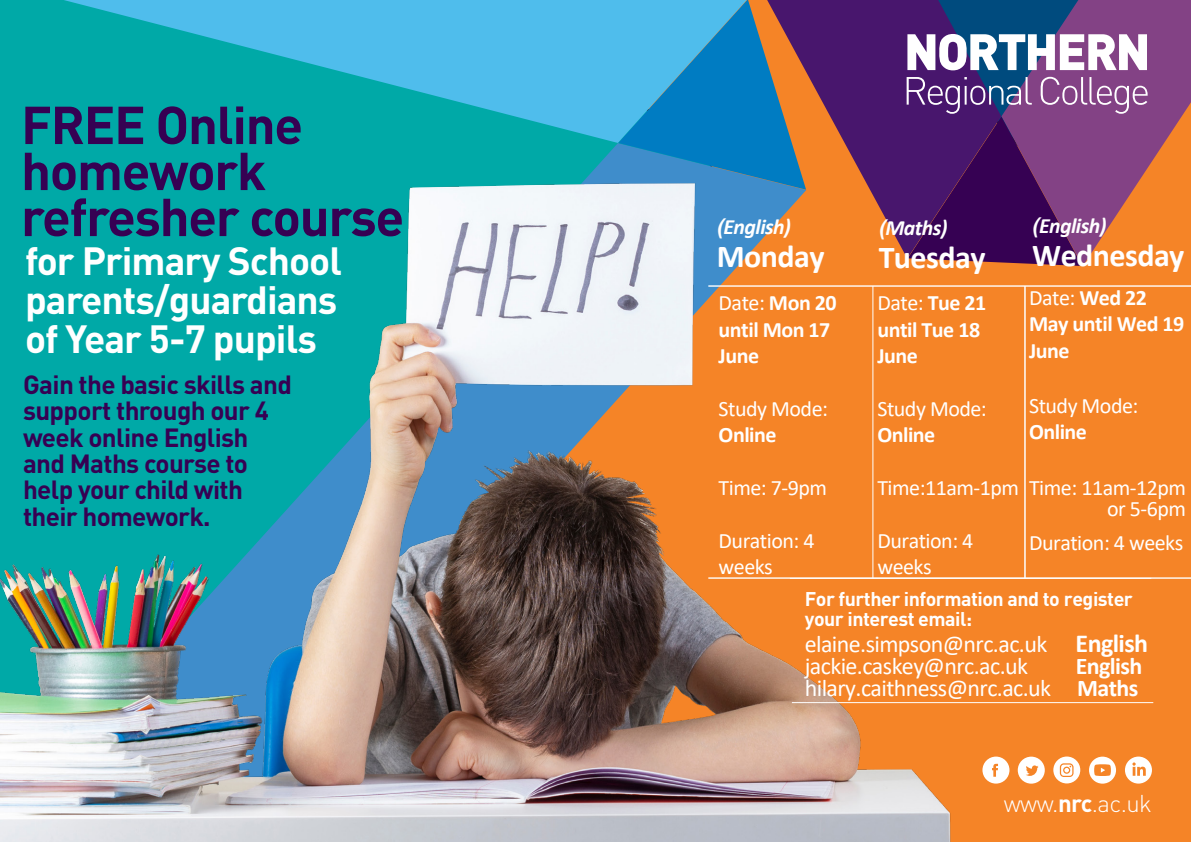
<style>
.page{position:relative;width:1191px;height:842px;background:#fff}
.page>*{position:absolute;margin:0;border:0;box-sizing:border-box;transform-origin:0 0}
.t1{font:700 52.4px "DIN Pro";letter-spacing:-.025em;color:#360153}
.t2{font:700 38.8px/38.8px "DIN Pro";letter-spacing:-.025em;color:#fff}
.t3{font:700 32px "Calibri";letter-spacing:-.015em;color:#fff}
.t4{font:700 26px/26.4px "DIN Pro";letter-spacing:-.025em;color:#360153}
.t5{font:24px/21px "Calibri";letter-spacing:-.025em;color:#fff}
.t6{font:300 24px "DIN Pro";letter-spacing:-.025em;color:#fff}
.t7{font:22px/26.4px "Calibri";letter-spacing:-.02em;color:#fff}
.t8{font:700 22px/26.4px "Calibri";letter-spacing:-.02em;color:#fff}
.t9{font:italic 700 21.8px "Calibri";letter-spacing:-.025em;color:#fff}
.t10{font:700 19.6px/20px "DIN Pro";letter-spacing:-.025em;color:#fff}
.s1{font-family:"Arial"}
.s2{font-weight:400}
.s3{font-weight:700;font-size:26px}
.s4{font-weight:700}
</style>
<div class="page">
<div style="left:954px;top:266px;width:237px;height:576px;background:#f58427"></div>
<svg style="left:746px;top:0;width:21px;height:86px;background:#4f7e8f"></svg>
<svg style="left:64px;top:0;width:682px;height:86px;background:#37b4d8"></svg>
<svg style="left:1001px;top:0;width:190px;height:266px;background:#955865"></svg>
<svg style="left:767px;top:0;width:234px;height:86px;background:#542a66"></svg>
<img style="left:0;top:86px;width:954px;height:756px">
<hr style="left:708px;top:285px;width:483px;height:2px;background:#fff">
<hr style="left:792px;top:702px;width:361px;height:1px;background:#fff">
<svg style="left:906px;top:77px;width:241px;height:189px;background:#6c326d"></svg>
<svg style="left:907px;top:34px;width:240px;height:36px"></svg>
<svg style="left:1053px;top:756px;width:27px;height:27px"></svg>
<svg style="left:982px;top:756px;width:27px;height:27px"></svg>
<svg style="left:1089px;top:757px;width:27px;height:27px"></svg>
<svg style="left:1017px;top:757px;width:27px;height:27px"></svg>
<svg style="left:1125px;top:756px;width:27px;height:27px"></svg>
<hr style="left:872px;top:286px;width:1px;height:292px;background:#fff">
<hr style="left:1024px;top:286px;width:1px;height:292px;background:#fff">
<hr style="left:708px;top:577px;width:483px;height:2px;background:#fff">
<p class="t1" style="left:21px;top:84px;width:283px">FREE Online</p>
<p class="t1" style="left:21px;top:130px;width:247px">homework</p>
<p class="t1" style="left:21px;top:176px;width:385px">refresher course</p>
<p class="t2" style="left:25px;top:240px;width:318px">for Primary School parents/guardians</p>
<p class="t2" style="left:25px;top:317px;width:293px">of Year 5-7 pupils</p>
<p class="t4" style="left:23px;top:369px;width:270px">Gain the basic skills and support through our 4</p>
<p class="t4" style="left:23px;top:422px;width:227px">week online English</p>
<p class="t4" style="left:23px;top:449px;width:227px">and Maths course to help your child with their homework.</p>
<p class="t9" style="left:717px;top:211px;width:76px"><span class="s1">(</span>English)</p>
<h3 class="t3" style="left:717px;top:234px;width:109px">Monday</h3>
<p class="t8" style="left:718px;top:289px;width:120px"><span class="s2">Date:</span> Mon 20 until Mon 17<br>June</p>
<p class="t7" style="left:718px;top:395px;width:111px">Study Mode:</p>
<p class="t8" style="left:718px;top:421px;width:59px">Online</p>
<p class="t7" style="left:718px;top:474px;width:110px">Time: 7-9pm</p>
<p class="t7" style="left:718px;top:527px;width:97px">Duration: 4 weeks</p>
<p class="t9" style="left:878px;top:212px;width:71px"><span class="s1">(</span>Maths)</p>
<h3 class="t3" style="left:878px;top:235px;width:108px">Tuesday</h3>
<p class="t9" style="left:1032px;top:210px;width:76px"><span class="s1">(</span>English)</p>
<p class="t3" style="left:1032px;top:232px;width:154px">Wednesday</p>
<p class="t8" style="left:1029px;top:284px;width:157px"><span class="s2">Date:</span> Wed 22<br>May until Wed 19<br>June</p>
<p class="t7" style="left:1029px;top:392px;width:111px">Study Mode:</p>
<p class="t8" style="left:1029px;top:419px;width:59px">Online</p>
<p class="t8" style="left:877px;top:289px;width:110px"><span class="s2">Date:</span> Tue 21 until Tue 18<br>June</p>
<p class="t7" style="left:877px;top:395px;width:111px">Study Mode:</p>
<p class="t8" style="left:877px;top:421px;width:59px">Online</p>
<p class="t7" style="left:877px;top:474px;width:310px">Time:11am-1pm Time: 11am-12pm</p>
<p class="t7" style="left:877px;top:527px;width:97px">Duration: 4 weeks</p>
<p class="t7" style="left:1029px;top:491px;width:158px;line-height:33.6px;text-align:right">or 5-6pm<br>Duration: 4 weeks</p>
<p class="t10" style="left:805px;top:588px;width:329px">For further information and to register your interest email:</p>
<p class="t5" style="left:805px;top:633px;width:345px">elaine.simpson@nrc.ac.uk <span class="s3">English </span>jackie.caskey@nrc.ac.uk</p>
<p class="t5" style="left:805px;top:654px;width:339px;line-height:22.4px;text-align:right"><span class="s4">English<br></span>hilary.caithness@nrc.ac.uk <span class="s4">Maths</span></p>
<p class="t6" style="left:1003px;top:788px;width:150px">www.<span class="s4">nrc</span>.ac.uk</p>
</div>
